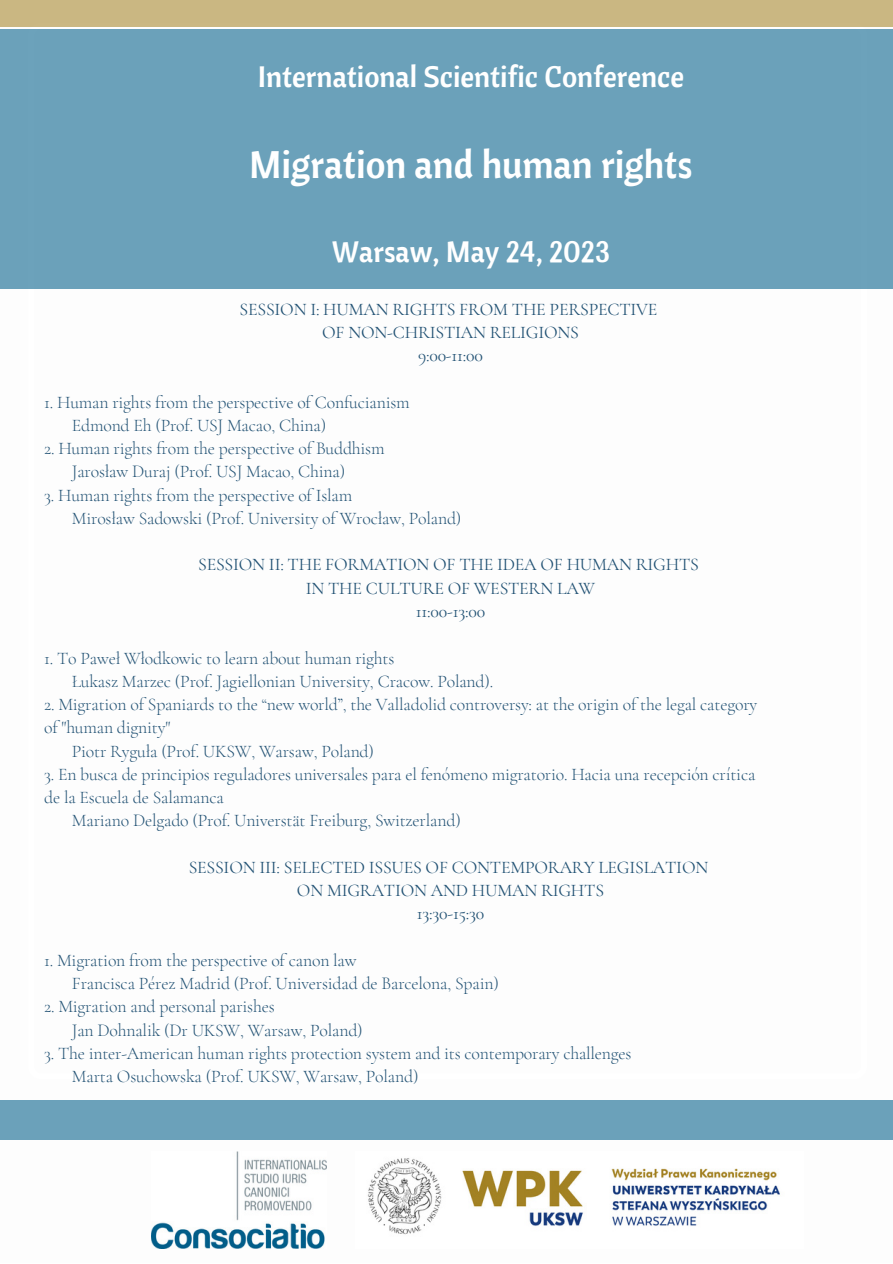
<style>
.page{position:relative;width:893px;height:1264px;background:#fff}
.page>*{position:absolute;margin:0;border:0;box-sizing:border-box;transform-origin:0 0}
.t1{font:38.25px "Cantora One";color:#fff}
.t2{font:29.4px "Cantora One";color:#fff}
.t3{font:300 17.7px/23.2px "Cormorant Garamond";letter-spacing:-.01em;color:#225274}
.t4{font:17.7px/23.2px "Cormorant Garamond";letter-spacing:-.01em;color:#225274;text-align:center}
</style>
<div class="page">
<div style="left:0;top:29px;width:892px;height:260px;background:#6ba1ba"></div>
<img style="left:367px;top:1158px;width:413px;height:77px">
<img style="left:152px;top:1151px;width:174px;height:97px">
<div style="left:0;top:1099px;width:892px;height:40px;background:#6ba1ba"></div>
<div style="left:0;top:0;width:892px;height:26px;background:#cab782"></div>
<h2 class="t2" style="left:258px;top:57px;width:428px">International Scientific Conference</h2>
<h1 class="t1" style="left:249px;top:140px;width:445px">Migration and human rights</h1>
<h2 class="t2" style="left:332px;top:232px;width:280px">Warsaw, May 24, 2023</h2>
<p class="t4" style="left:239px;top:297px;width:419px">SESSION I: HUMAN RIGHTS FROM THE PERSPECTIVE<br>OF NON-CHRISTIAN RELIGIONS<br>9:00-11:00</p>
<p class="t3" style="left:72px;top:390px;width:339px;text-indent:-28px">1. Human rights from the perspective of Confucianism<br>Edmond Eh (Prof. USJ Macao, China)</p>
<p class="t3" style="left:72px;top:437px;width:314px;text-indent:-28px">2. Human rights from the perspective of Buddhism<br>Jarosław Duraj (Prof. USJ Macao, China)</p>
<p class="t3" style="left:72px;top:483px;width:391px;text-indent:-28px">3. Human rights from the perspective of Islam<br>Mirosław Sadowski (Prof. University of Wrocław, Poland)</p>
<p class="t4" style="left:198px;top:553px;width:502px">SESSION II: THE FORMATION OF THE IDEA OF HUMAN RIGHTS<br>IN THE CULTURE OF WESTERN LAW<br>11:00-13:00</p>
<p class="t3" style="left:72px;top:646px;width:423px;text-indent:-28px">1. To Paweł Włodkowic to learn about human rights<br>Łukasz Marzec (Prof. Jagiellonian University, Cracow. Poland).</p>
<p class="t3" style="left:44px;top:692px;width:714px">2. Migration of Spaniards to the “new world”, the Valladolid controversy: at the origin of the legal category</p>
<p class="t3" style="left:44px;top:716px;width:128px">of "human dignity"</p>
<p class="t3" style="left:72px;top:739px;width:303px">Piotr Ryguła (Prof. UKSW, Warsaw, Poland)</p>
<p class="t3" style="left:44px;top:762px;width:712px">3. En busca de principios reguladores universales para el fenómeno migratorio. Hacia una recepción crítica</p>
<p class="t3" style="left:44px;top:785px;width:181px">de la Escuela de Salamanca</p>
<p class="t3" style="left:72px;top:809px;width:390px">Mariano Delgado (Prof. Universtät Freiburg, Switzerland)</p>
<p class="t4" style="left:189px;top:855px;width:521px">SESSION III: SELECTED ISSUES OF CONTEMPORARY LEGISLATION<br>ON MIGRATION AND HUMAN RIGHTS<br>13:30-15:30</p>
<p class="t3" style="left:72px;top:948px;width:428px;text-indent:-28px">1. Migration from the perspective of canon law<br>Francisca Pérez Madrid (Prof. Universidad de Barcelona, Spain)</p>
<p class="t3" style="left:72px;top:995px;width:292px;text-indent:-28px">2. Migration and personal parishes<br>Jan Dohnalik (Dr UKSW, Warsaw, Poland)</p>
<p class="t3" style="left:72px;top:1041px;width:561px;text-indent:-28px">3. The inter-American human rights protection system and its contemporary challenges<br>Marta Osuchowska (Prof. UKSW, Warsaw, Poland)</p>
</div>
